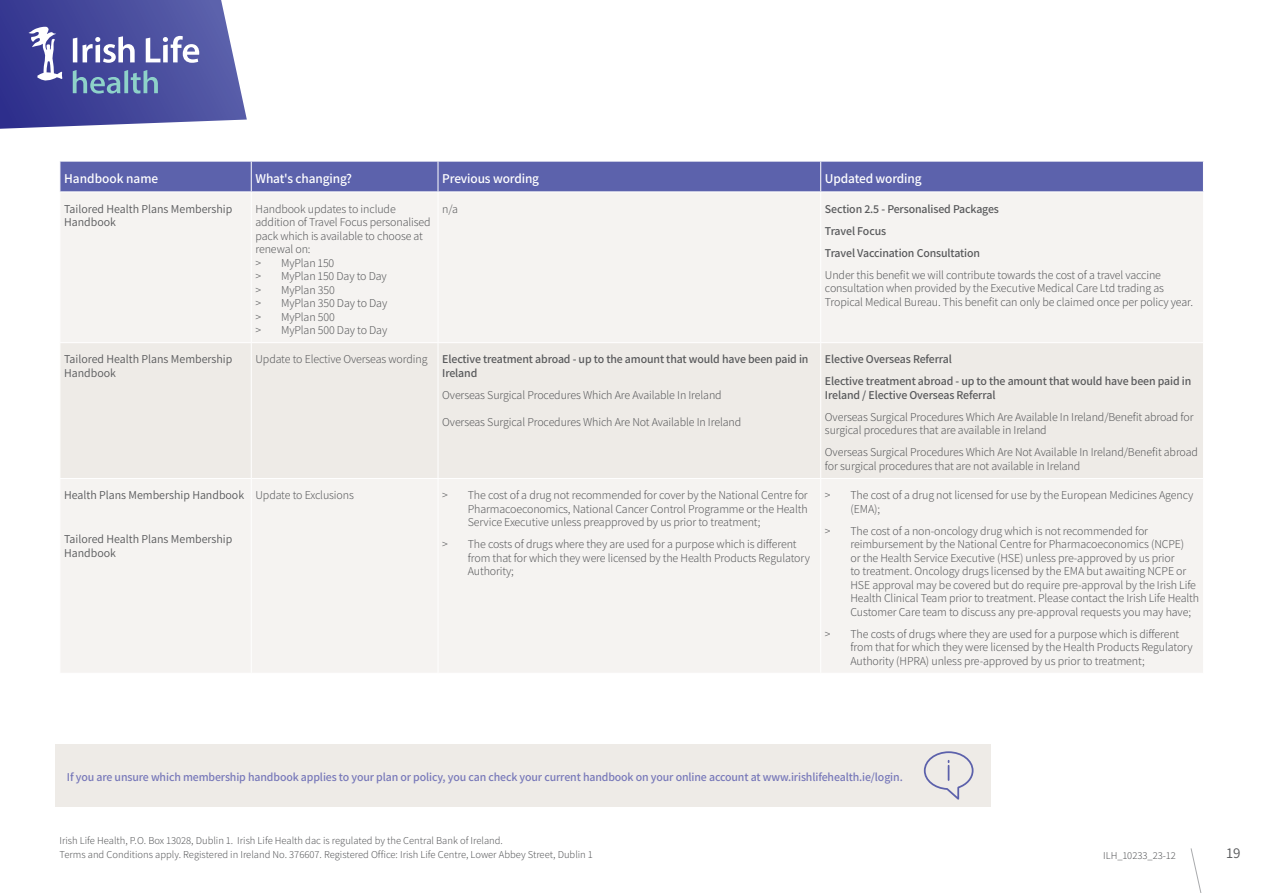
<style>
.page{position:relative;width:1263px;height:893px;background:#fff}
.page>*{position:absolute;margin:0;border:0;box-sizing:border-box;transform-origin:0 0}
.t1{font:15px "Assistant";color:#58595b}
.t2{font:600 13.5px "Assistant";letter-spacing:-.01em;color:#fff}
.t3{font:300 12px/13.5px "Assistant";letter-spacing:-.01em;color:#58595b}
.t4{font:600 12px/22px "Assistant";letter-spacing:-.01em;color:#58595b}
.t5{font:600 12px "Assistant";letter-spacing:-.01em;color:#7778b9}
.t6{font:12px/13.5px "Assistant";color:#58595b}
.t7{font:300 10.5px/13.5px "Assistant";color:#58595b}
.s1{font-weight:300}
</style>
<div class="page">
<div style="left:61px;top:162px;width:1142px;height:30px;background:#5c62ac"></div>
<div style="left:61px;top:193px;width:1142px;height:480px;background:#f5f3f1"></div>
<div style="left:61px;top:343px;width:1142px;height:135px;background:#eeebe7"></div>
<hr style="left:251px;top:192px;width:1px;height:150px;background:#fff">
<hr style="left:438px;top:192px;width:1px;height:150px;background:#fff">
<hr style="left:820px;top:192px;width:1px;height:150px;background:#fff">
<hr style="left:251px;top:343px;width:1px;height:135px;background:#fff">
<hr style="left:438px;top:343px;width:1px;height:135px;background:#fff">
<hr style="left:820px;top:343px;width:1px;height:135px;background:#fff">
<hr style="left:251px;top:479px;width:1px;height:194px;background:#fff">
<hr style="left:438px;top:479px;width:1px;height:194px;background:#fff">
<hr style="left:820px;top:479px;width:1px;height:194px;background:#fff">
<hr style="left:60px;top:342px;width:191px;height:1px;background:#fff">
<hr style="left:251px;top:342px;width:187px;height:1px;background:#fff">
<hr style="left:438px;top:342px;width:383px;height:1px;background:#fff">
<hr style="left:821px;top:342px;width:383px;height:1px;background:#fff">
<hr style="left:60px;top:478px;width:191px;height:1px;background:#fff">
<hr style="left:251px;top:478px;width:187px;height:1px;background:#fff">
<hr style="left:438px;top:478px;width:383px;height:1px;background:#fff">
<hr style="left:821px;top:478px;width:383px;height:1px;background:#fff">
<hr style="left:251px;top:161px;width:1px;height:31px;background:#fff">
<hr style="left:438px;top:161px;width:1px;height:31px;background:#fff">
<hr style="left:820px;top:161px;width:1px;height:31px;background:#fff">
<div style="left:55px;top:744px;width:936px;height:63px;background:#eeebe7"></div>
<svg style="left:923px;top:751px;width:51px;height:49px"></svg>
<svg style="left:0;top:0;width:247px;height:129px;background:#6166aa"></svg>
<svg style="left:1190px;top:848px;width:12px;height:45px"></svg>
<p class="t2" style="left:64px;top:170px;width:96px">Handbook name</p>
<p class="t2" style="left:255px;top:170px;width:98px">What's changing?</p>
<p class="t2" style="left:442px;top:170px;width:98px">Previous wording</p>
<p class="t2" style="left:825px;top:170px;width:98px">Updated wording</p>
<p class="t6" style="left:64px;top:201px;width:170px">Tailored Health Plans Membership<br>Handbook</p>
<p class="t3" style="left:255px;top:201px;width:177px">Handbook updates to include addition of Travel Focus personalised pack which is available to choose at renewal on:<br>&gt; MyPlan 150<br>&gt; MyPlan 150 Day to Day<br>&gt; MyPlan 350<br>&gt; MyPlan 350 Day to Day<br>&gt; MyPlan 500<br>&gt; MyPlan 500 Day to Day</p>
<p class="t3" style="left:442px;top:201px;width:17px">n/a</p>
<p class="t4" style="left:825px;top:197px;width:176px">Section 2.5 - Personalised Packages<br>Travel Focus<br>Travel Vaccination Consultation</p>
<p class="t3" style="left:825px;top:267px;width:370px">Under this benefit we will contribute towards the cost of a travel vaccine consultation when provided by the Executive Medical Care Ltd trading as<br>Tropical Medical Bureau. This benefit can only be claimed once per policy year.</p>
<p class="t6" style="left:64px;top:352px;width:170px">Tailored Health Plans Membership<br>Handbook</p>
<p class="t4" style="left:442px;top:352px;width:368px;line-height:13.5px;text-indent:-187px"><span class="s1">Update to Elective Overseas wording</span> Elective treatment abroad - up to the amount that would have been paid in<br>Ireland</p>
<p class="t3" style="left:442px;top:388px;width:281px">Overseas Surgical Procedures Which Are Available In Ireland</p>
<p class="t3" style="left:442px;top:415px;width:300px">Overseas Surgical Procedures Which Are Not Available In Ireland</p>
<p class="t4" style="left:825px;top:348px;width:368px">Elective Overseas Referral<br>Elective treatment abroad - up to the amount that would have been paid in</p>
<p class="t4" style="left:825px;top:383px;width:172px">Ireland / Elective Overseas Referral</p>
<p class="t3" style="left:825px;top:410px;width:370px">Overseas Surgical Procedures Which Are Available In Ireland/Benefit abroad for surgical procedures that are available in Ireland</p>
<p class="t3" style="left:825px;top:445px;width:374px">Overseas Surgical Procedures Which Are Not Available In Ireland/Benefit abroad for surgical procedures that are not available in Ireland</p>
<p class="t6" style="left:64px;top:488px;width:181px">Health Plans Membership Handbook</p>
<p class="t6" style="left:64px;top:532px;width:170px">Tailored Health Plans Membership<br>Handbook</p>
<p class="t3" style="left:255px;top:488px;width:100px">Update to Exclusions</p>
<p class="t3" style="left:468px;top:488px;width:341px;text-align:justify;text-indent:-26px">&gt; The cost of a drug not recommended for cover by the National Centre for Pharmacoeconomics, National Cancer Control Programme or the Health Service Executive unless preapproved by us prior to treatment;</p>
<p class="t3" style="left:468px;top:537px;width:344px;text-indent:-26px">&gt; The costs of drugs where they are used for a purpose which is different from that for which they were licensed by the Health Products Regulatory<br>Authority;</p>
<p class="t3" style="left:850px;top:488px;width:344px;text-indent:-26px">&gt; The cost of a drug not licensed for use by the European Medicines Agency (EMA);</p>
<p class="t3" style="left:850px;top:523px;width:350px;text-indent:-26px">&gt; The cost of a non-oncology drug which is not recommended for reimbursement by the National Centre for Pharmacoeconomics (NCPE)<br>or the Health Service Executive (HSE) unless pre-approved by us prior<br>to treatment. Oncology drugs licensed by the EMA but awaiting NCPE or HSE approval may be covered but do require pre-approval by the Irish Life Health Clinical Team prior to treatment. Please contact the Irish Life Health Customer Care team to discuss any pre-approval requests you may have;</p>
<p class="t3" style="left:850px;top:626px;width:344px;text-indent:-26px">&gt; The costs of drugs where they are used for a purpose which is different from that for which they were licensed by the Health Products Regulatory<br>Authority (HPRA) unless pre-approved by us prior to treatment;</p>
<p class="t5" style="left:67px;top:768px;width:837px">If you are unsure which membership handbook applies to your plan or policy, you can check your current handbook on your online account at www.irishlifehealth.ie/login.</p>
<p class="t7" style="left:60px;top:833px;width:535px">Irish Life Health, P.O. Box 13028, Dublin 1. Irish Life Health dac is regulated by the Central Bank of Ireland.<br>Terms and Conditions apply. Registered in Ireland No. 376607. Registered Office: Irish Life Centre, Lower Abbey Street, Dublin 1</p>
<p class="t7" style="left:1103px;top:848px;width:74px">ILH_10233_23-12</p>
<p class="t1" style="left:1226px;top:843px;width:16px">19</p>
</div>
